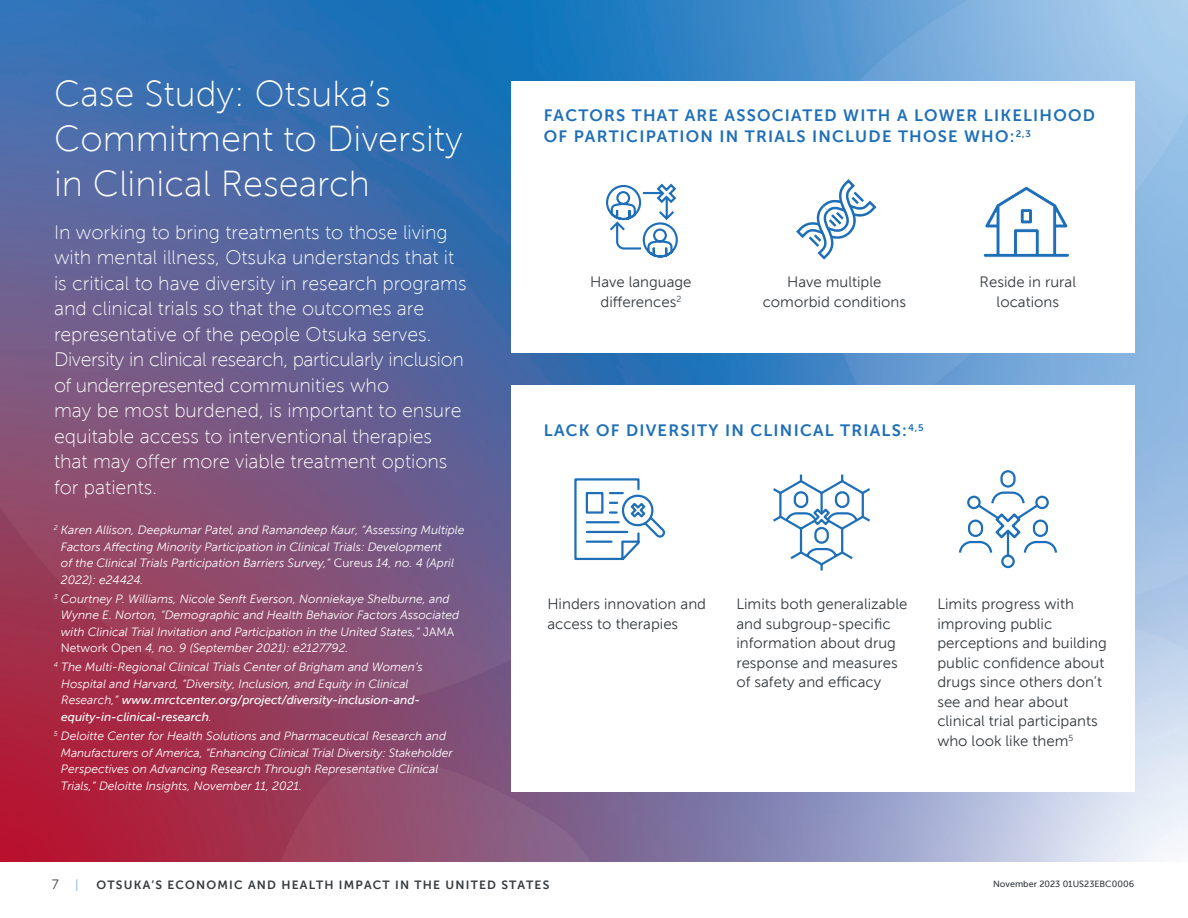
<style>
.page{position:relative;width:1188px;height:918px;background:#fff}
.page>*{position:absolute;margin:0;border:0;box-sizing:border-box;transform-origin:0 0}
.Headline_B{font:36px/45px "Museo Sans 100";color:#fff}
.Intro_text{font:19.5px/25.5px "Museo Sans 100";color:#fff}
.Headline_C{font:16.5px/21px "Museo Sans 700";letter-spacing:.075em;color:#1f6fb8}
.Body_Copy{font:15px/19.5px "Museo Sans 300";color:#353b40;text-align:center}
.t1{font:13.5px "Museo Sans 300";color:#353b40}
.References{font:italic 12px/16.5px "Museo Sans 300";color:#fff}
.t2{font:12px "Museo Sans 700";letter-spacing:.1em;color:#353b40}
.t3{font:12px "Museo Sans 700";color:#a0c9eb}
.t4{font:9px "Museo Sans 500";color:#353b40}
.s1{font-style:normal}
.s2{font-family:"Museo Sans 500"}
</style>
<div class="page">
<img style="left:0;top:0;width:1188px;height:861px">
<div style="left:511px;top:81px;width:624px;height:271px;background:#fff"></div>
<div style="left:511px;top:386px;width:624px;height:406px;background:#fff"></div>
<svg style="left:796px;top:179px;width:81px;height:81px"></svg>
<svg style="left:983px;top:186px;width:86px;height:72px"></svg>
<svg style="left:606px;top:183px;width:72px;height:75px"></svg>
<svg style="left:574px;top:478px;width:91px;height:82px"></svg>
<svg style="left:958px;top:470px;width:99px;height:99px"></svg>
<svg style="left:773px;top:474px;width:97px;height:97px"></svg>
<p class="Headline_B" style="left:54px;top:72px;width:410px">Case Study: Otsuka’s<br>Commitment to Diversity in Clinical Research</p>
<p class="Intro_text" style="left:54px;top:219px;width:414px">In working to bring treatments to those living with mental illness, Otsuka understands that it is critical to have diversity in research programs and clinical trials so that the outcomes are representative of the people Otsuka serves.<br>Diversity in clinical research, particularly inclusion of underrepresented communities who<br>may be most burdened, is important to ensure equitable access to interventional therapies that may offer more viable treatment options for patients.</p>
<p class="References" style="left:61px;top:522px;width:405px;text-indent:-7px"><sup>2</sup> Karen Allison, Deepkumar Patel, and Ramandeep Kaur, “Assessing Multiple Factors Affecting Minority Participation in Clinical Trials: Development<br>of the Clinical Trials Participation Barriers Survey,” <span class="s1">Cureus</span> 14, no. 4 (April 2022): e24424.</p>
<p class="References" style="left:61px;top:590px;width:400px;text-indent:-7px"><sup>3</sup> Courtney P. Williams, Nicole Senft Everson, Nonniekaye Shelburne, and Wynne E. Norton, “Demographic and Health Behavior Factors Associated with Clinical Trial Invitation and Participation in the United States,” <span class="s1">JAMA Network Open</span> 4, no. 9 (September 2021): e2127792.</p>
<p class="References" style="left:61px;top:659px;width:363px;text-indent:-7px"><sup>4</sup> The Multi-Regional Clinical Trials Center of Brigham and Women’s Hospital and Harvard, “Diversity, Inclusion, and Equity in Clinical Research,” <span class="s2">www.mrctcenter.org/project/diversity-inclusion-and&shy;equity-in-clinical-research</span>.</p>
<p class="References" style="left:61px;top:728px;width:393px;text-indent:-7px"><sup>5</sup> Deloitte Center for Health Solutions and Pharmaceutical Research and Manufacturers of America, “Enhancing Clinical Trial Diversity: Stakeholder Perspectives on Advancing Research Through Representative Clinical Trials,” Deloitte Insights, November 11, 2021.</p>
<p class="Headline_C" style="left:544px;top:105px;width:553px">FACTORS THAT ARE ASSOCIATED WITH A LOWER LIKELIHOOD<br>OF PARTICIPATION IN TRIALS INCLUDE THOSE WHO:<sup>2,3</sup></p>
<p class="Body_Copy" style="left:590px;top:272px;width:103px">Have language differences<sup>2</sup></p>
<p class="Body_Copy" style="left:763px;top:272px;width:145px">Have multiple comorbid conditions</p>
<p class="Headline_C" style="left:544px;top:420px;width:381px">LACK OF DIVERSITY IN CLINICAL TRIALS:<sup>4,5</sup></p>
<p class="Body_Copy" style="left:980px;top:272px;width:98px">Reside in rural locations</p>
<p class="Body_Copy" style="left:547px;top:595px;width:160px;text-align:left">Hinders innovation and access to therapies</p>
<p class="Body_Copy" style="left:736px;top:595px;width:173px;text-align:left">Limits both generalizable and subgroup-specific information about drug response and measures of safety and efficacy</p>
<p class="Body_Copy" style="left:937px;top:595px;width:171px;text-align:left">Limits progress with improving public perceptions and building public confidence about drugs since others don’t see and hear about clinical trial participants who look like them<sup>5</sup></p>
<p class="t1" style="left:52px;top:877px;width:9px">7</p>
<p class="t3" style="left:75px;top:878px;width:5px">|</p>
<p class="t2" style="left:96px;top:878px;width:454px">OTSUKA’S ECONOMIC AND HEALTH IMPACT IN THE UNITED STATES</p>
<p class="t4" style="left:993px;top:879px;width:142px">November 2023 01US23EBC0006</p>
</div>
